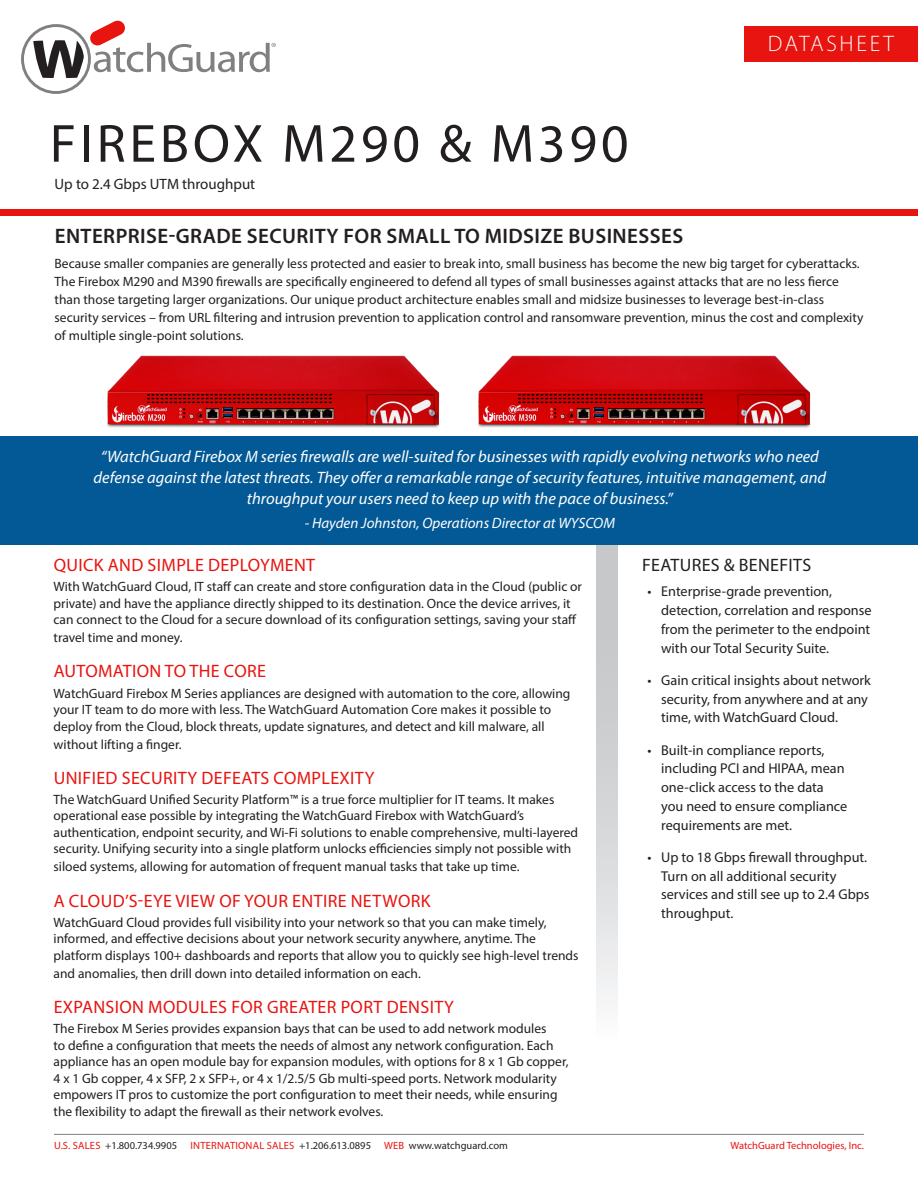
<style>
.page{position:relative;width:918px;height:1188px;background:#fff}
.page>*{position:absolute;margin:0;border:0;box-sizing:border-box;transform-origin:0 0}
.t1{font:54px "Myriad Pro";letter-spacing:.07em;color:#231f20}
.Datasheet_Top-Right{font:300 22.5px "Myriad Pro";letter-spacing:.12em;color:#fff}
.Sub-Head__Black{font:600 21px "Myriad Pro";letter-spacing:.02em;color:#231f20}
.Sub-Head__Red{font:18px "Myriad Pro";letter-spacing:.02em;color:#e81410}
.Sub-Head__F_B{font:18px "Myriad Pro";letter-spacing:.02em;color:#231f20}
.Quote_Copy{font:italic 16.5px/21px "Myriad Pro";color:#fff;text-align:center}
.Quote_Author{font:italic 15px "Myriad Pro";color:#fff}
.Subtitle{font:15px "Myriad Pro";color:#231f20}
.t2{font:14.25px/18.8px "Myriad Pro";color:#231f20}
.Body_copy{font:13.5px/16.5px "Myriad Pro";color:#231f20}
.t3{font:10.5px "Myriad Pro";color:#231f20}
.t4{font:10.5px "Myriad Pro";color:#e81410}
.s1{color:#e81410}
</style>
<div class="page">
<hr style="left:54px;top:1134px;width:810px;height:1px;background:#808080">
<svg style="left:21px;top:20px;width:255px;height:74px"></svg>
<div style="left:596px;top:545px;width:22px;height:580px;background:linear-gradient(to bottom,#bbbcbf,#fff)"></div>
<div style="left:0;top:436px;width:918px;height:109px;background:#035996"></div>
<div style="left:0;top:209px;width:918px;height:6px;background:#e81410"></div>
<img style="left:478px;top:355px;width:333px;height:73px">
<img style="left:107px;top:355px;width:333px;height:73px">
<div style="left:744px;top:27px;width:174px;height:35px;background:#e81410"></div>
<p class="t1" style="left:50px;top:110px;width:580px">FIREBOX M290 &amp; M390</p>
<p class="Subtitle" style="left:55px;top:175px;width:202px">Up to 2.4 Gbps UTM throughput</p>
<p class="Datasheet_Top-Right" style="left:768px;top:30px;width:127px">DATASHEET</p>
<p class="Sub-Head__Black" style="left:55px;top:223px;width:630px">ENTERPRISE-GRADE SECURITY FOR SMALL TO MIDSIZE BUSINESSES</p>
<p class="Body_copy" style="left:55px;top:254px;width:810px;line-height:18px">Because smaller companies are generally less protected and easier to break into, small business has become the new big target for cyberattacks.<br>The Firebox M290 and M390 firewalls are specifically engineered to defend all types of small businesses against attacks that are no less fierce than those targeting larger organizations. Our unique product architecture enables small and midsize businesses to leverage best-in-class security services – from URL filtering and intrusion prevention to application control and ransomware prevention, minus the cost and complexity of multiple single-point solutions.</p>
<p class="Quote_Copy" style="left:94px;top:446px;width:734px">“WatchGuard Firebox M series firewalls are well-suited for businesses with rapidly evolving networks who need defense against the latest threats. They offer a remarkable range of security features, intuitive management, and throughput your users need to keep up with the pace of business.”</p>
<p class="Quote_Author" style="left:305px;top:514px;width:312px">- Hayden Johnston, Operations Director at WYSCOM</p>
<p class="Sub-Head__Red" style="left:54px;top:554px;width:263px">QUICK AND SIMPLE DEPLOYMENT</p>
<p class="Body_copy" style="left:54px;top:578px;width:530px">With WatchGuard Cloud, IT staff can create and store configuration data in the Cloud (public or private) and have the appliance directly shipped to its destination. Once the device arrives, it can connect to the Cloud for a secure download of its configuration settings, saving your staff</p>
<p class="Body_copy" style="left:54px;top:629px;width:130px">travel time and money.</p>
<p class="Sub-Head__Red" style="left:54px;top:660px;width:214px">AUTOMATION TO THE CORE</p>
<p class="Body_copy" style="left:54px;top:685px;width:518px">WatchGuard Firebox M Series appliances are designed with automation to the core, allowing your IT team to do more with less. The WatchGuard Automation Core makes it possible to deploy from the Cloud, block threats, update signatures, and detect and kill malware, all</p>
<p class="Body_copy" style="left:54px;top:736px;width:129px">without lifting a finger.</p>
<p class="Sub-Head__Red" style="left:54px;top:767px;width:322px">UNIFIED SECURITY DEFEATS COMPLEXITY</p>
<p class="Body_copy" style="left:54px;top:791px;width:526px">The WatchGuard Unified Security Platform™ is a true force multiplier for IT teams. It makes operational ease possible by integrating the WatchGuard Firebox with WatchGuard’s authentication, endpoint security, and Wi-Fi solutions to enable comprehensive, multi-layered security. Unifying security into a single platform unlocks efficiencies simply not possible with</p>
<p class="Body_copy" style="left:54px;top:858px;width:467px">siloed systems, allowing for automation of frequent manual tasks that take up time.</p>
<p class="Sub-Head__Red" style="left:54px;top:889px;width:378px">A CLOUD’S-EYE VIEW OF YOUR ENTIRE NETWORK</p>
<p class="Body_copy" style="left:54px;top:914px;width:526px">WatchGuard Cloud provides full visibility into your network so that you can make timely, informed, and effective decisions about your network security anywhere, anytime. The platform displays 100+ dashboards and reports that allow you to quickly see high-level trends</p>
<p class="Body_copy" style="left:54px;top:965px;width:369px">and anomalies, then drill down into detailed information on each.</p>
<p class="Sub-Head__Red" style="left:54px;top:996px;width:402px">EXPANSION MODULES FOR GREATER PORT DENSITY</p>
<p class="Body_copy" style="left:54px;top:1020px;width:516px">The Firebox M Series provides expansion bays that can be used to add network modules<br>to define a configuration that meets the needs of almost any network configuration. Each appliance has an open module bay for expansion modules, with options for 8 x 1 Gb copper, 4 x 1 Gb copper, 4 x SFP, 2 x SFP+, or 4 x 1/2.5/5 Gb multi-speed ports. Network modularity empowers IT pros to customize the port configuration to meet their needs, while ensuring the flexibility to adapt the firewall as their network evolves.</p>
<p class="Sub-Head__F_B" style="left:642px;top:554px;width:171px">FEATURES &amp; BENEFITS</p>
<p class="t2" style="left:661px;top:582px;width:212px;text-indent:-14px">• Enterprise-grade prevention, detection, correlation and response from the perimeter to the endpoint with our Total Security Suite.</p>
<p class="t2" style="left:661px;top:671px;width:211px;text-indent:-14px">• Gain critical insights about network security, from anywhere and at any time, with WatchGuard Cloud.</p>
<p class="t2" style="left:661px;top:740px;width:188px;text-indent:-14px">• Built-in compliance reports, including PCI and HIPAA, mean one-click access to the data you need to ensure compliance requirements are met.</p>
<p class="t2" style="left:661px;top:848px;width:210px;text-indent:-14px">• Up to 18 Gbps firewall throughput.<br>Turn on all additional security services and still see up to 2.4 Gbps throughput.</p>
<p class="t3" style="left:54px;top:1139px;width:125px"><span class="s1">U.S. SALES</span> +1.800.734.9905</p>
<p class="t3" style="left:191px;top:1139px;width:319px"><span class="s1">INTERNATIONAL SALES</span> +1.206.613.0895 <span class="s1">WEB</span> www.watchguard.com</p>
<p class="t4" style="left:731px;top:1139px;width:135px">WatchGuard Technologies, Inc.</p>
</div>
